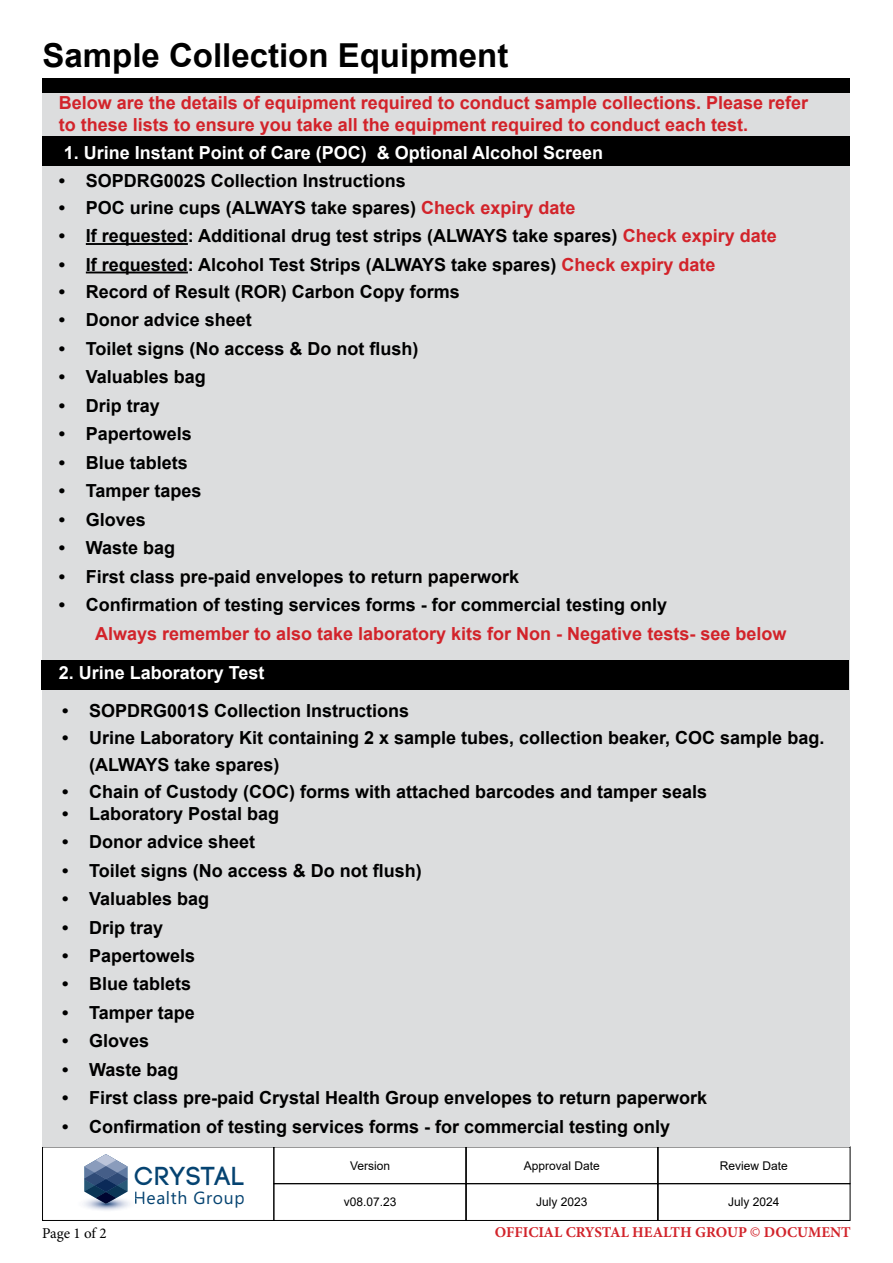
<style>
.page{position:relative;width:893px;height:1263px;background:#fff}
.page>*{position:absolute;margin:0;border:0;box-sizing:border-box;transform-origin:0 0}
.t1{font:700 33px "Arial";color:#000}
.t2{font:700 25.95px "Code";letter-spacing:.055em;color:#054371}
.t3{font:700 18px/27px "Arial";color:#000}
.t4{font:700 18px/21.6px "Arial";color:#d2232a}
.t5{font:700 18px "Arial";color:#fff}
.t6{font:17.55px "Nirmala UI";letter-spacing:.035em;color:#054371}
.t7{font:700 15px "Minion Pro";color:#d2232a}
.t8{font:15px "Minion Pro";letter-spacing:-.01em;color:#000}
.t9{font:12px "Arial";color:#000}
.s1{color:#d2232a}
.s2{font-family:"Myriad Pro";font-weight:400}
</style>
<div class="page">
<img style="left:84px;top:1201px;width:46px;height:9px">
<svg style="left:84px;top:1154px;width:43px;height:50px"></svg>
<svg style="left:135px;top:1198px;width:2px;height:6px"></svg>
<div style="left:42px;top:1146px;width:232px;height:75px;border:1px solid #000"></div>
<div style="left:273px;top:1183px;width:194px;height:38px;border:1px solid #000"></div>
<div style="left:465px;top:1183px;width:194px;height:38px;border:1px solid #000"></div>
<div style="left:657px;top:1183px;width:193px;height:38px;border:1px solid #000"></div>
<div style="left:43px;top:93px;width:807px;height:1053px;background:#dcddde"></div>
<div style="left:43px;top:136px;width:807px;height:30px;background:#000"></div>
<hr style="left:86px;top:243px;width:102px;height:2px;background:#000">
<hr style="left:86px;top:272px;width:102px;height:1px;background:#000">
<div style="left:41px;top:660px;width:808px;height:29px;background:#000"></div>
<div style="left:43px;top:78px;width:807px;height:15px;background:#000"></div>
<h1 class="t1" style="left:43px;top:32px;width:467px">Sample Collection Equipment</h1>
<p class="t4" style="left:59px;top:92px;width:751px">Below are the details of equipment required to conduct sample collections. Please refer to these lists to ensure you take all the equipment required to conduct each test.</p>
<p class="t5" style="left:64px;top:140px;width:541px">1. Urine Instant Point of Care (POC) &amp; Optional Alcohol Screen</p>
<p class="t3" style="left:59px;top:167px;width:349px">• SOPDRG002S Collection Instructions</p>
<p class="t3" style="left:59px;top:194px;width:518px">• POC urine cups (ALWAYS take spares) <span class="s1">Check expiry date</span></p>
<p class="t3" style="left:59px;top:222px;width:719px">• If requested: Additional drug test strips (ALWAYS take spares) <span class="s1">Check expiry date</span></p>
<p class="t3" style="left:59px;top:251px;width:658px">• If requested: Alcohol Test Strips (ALWAYS take spares) <span class="s1">Check expiry date</span></p>
<p class="t3" style="left:59px;top:278px;width:403px">• Record of Result (ROR) Carbon Copy forms</p>
<p class="t3" style="left:59px;top:306px;width:195px">• Donor advice sheet</p>
<p class="t3" style="left:59px;top:335px;width:361px">• Toilet signs (No access &amp; Do not flush)</p>
<p class="t3" style="left:59px;top:363px;width:149px">• Valuables bag</p>
<p class="t3" style="left:59px;top:392px;width:103px">• Drip tray</p>
<p class="t3" style="left:59px;top:420px;width:135px">• Papertowels</p>
<p class="t3" style="left:59px;top:449px;width:131px">• Blue tablets</p>
<p class="t3" style="left:59px;top:477px;width:144px">• Tamper tapes</p>
<p class="t3" style="left:59px;top:506px;width:89px">• Gloves</p>
<p class="t3" style="left:59px;top:534px;width:118px">• Waste bag</p>
<p class="t3" style="left:59px;top:563px;width:462px">• First class pre-paid envelopes to return paperwork</p>
<p class="t3" style="left:59px;top:591px;width:610px">• Confirmation of testing services forms - for commercial testing only</p>
<p class="t4" style="left:95px;top:623px;width:693px">Always remember to also take laboratory kits for Non - Negative tests- see below</p>
<p class="t5" style="left:59px;top:660px;width:207px">2. Urine Laboratory Test</p>
<p class="t3" style="left:62px;top:697px;width:349px">• SOPDRG001S Collection Instructions</p>
<p class="t3" style="left:89px;top:724px;width:737px;text-indent:-27px">• Urine Laboratory Kit containing 2 x sample tubes, collection beaker, COC sample bag. (ALWAYS take spares)</p>
<p class="t3" style="left:62px;top:778px;width:647px">• Chain of Custody (COC) forms with attached barcodes and tamper seals</p>
<p class="t3" style="left:62px;top:800px;width:219px">• Laboratory Postal bag</p>
<p class="t3" style="left:62px;top:828px;width:195px">• Donor advice sheet</p>
<p class="t3" style="left:62px;top:857px;width:361px">• Toilet signs (No access &amp; Do not flush)</p>
<p class="t3" style="left:62px;top:885px;width:149px">• Valuables bag</p>
<p class="t3" style="left:62px;top:914px;width:103px">• Drip tray</p>
<p class="t3" style="left:62px;top:942px;width:135px">• Papertowels</p>
<p class="t3" style="left:62px;top:971px;width:131px">• Blue tablets</p>
<p class="t3" style="left:62px;top:999px;width:134px">• Tamper tape</p>
<p class="t3" style="left:62px;top:1028px;width:89px">• Gloves</p>
<p class="t3" style="left:62px;top:1056px;width:118px">• Waste bag</p>
<p class="t3" style="left:62px;top:1085px;width:647px">• First class pre-paid Crystal Health Group envelopes to return paperwork</p>
<p class="t3" style="left:62px;top:1113px;width:610px">• Confirmation of testing services forms - for commercial testing only</p>
<h2 class="t2" style="left:135px;top:1163px;width:111px">CRYSTAL</h2>
<p class="t6" style="left:133px;top:1186px;width:113px">Health Group</p>
<p class="t9" style="left:350px;top:1157px;width:42px">Version</p>
<p class="t9" style="left:524px;top:1157px;width:78px">Approval Date</p>
<p class="t9" style="left:720px;top:1157px;width:70px">Review Date</p>
<p class="t9" style="left:344px;top:1194px;width:54px">v08.07.23</p>
<p class="t9" style="left:536px;top:1194px;width:53px">July 2023</p>
<p class="t9" style="left:728px;top:1194px;width:53px">July 2024</p>
<p class="t8" style="left:42px;top:1223px;width:66px">Page 1 of 2</p>
<p class="t7" style="left:495px;top:1222px;width:357px">OFFICIAL CRYSTAL HEALTH GROUP <span class="s2">©</span> DOCUMENT</p>
</div>
